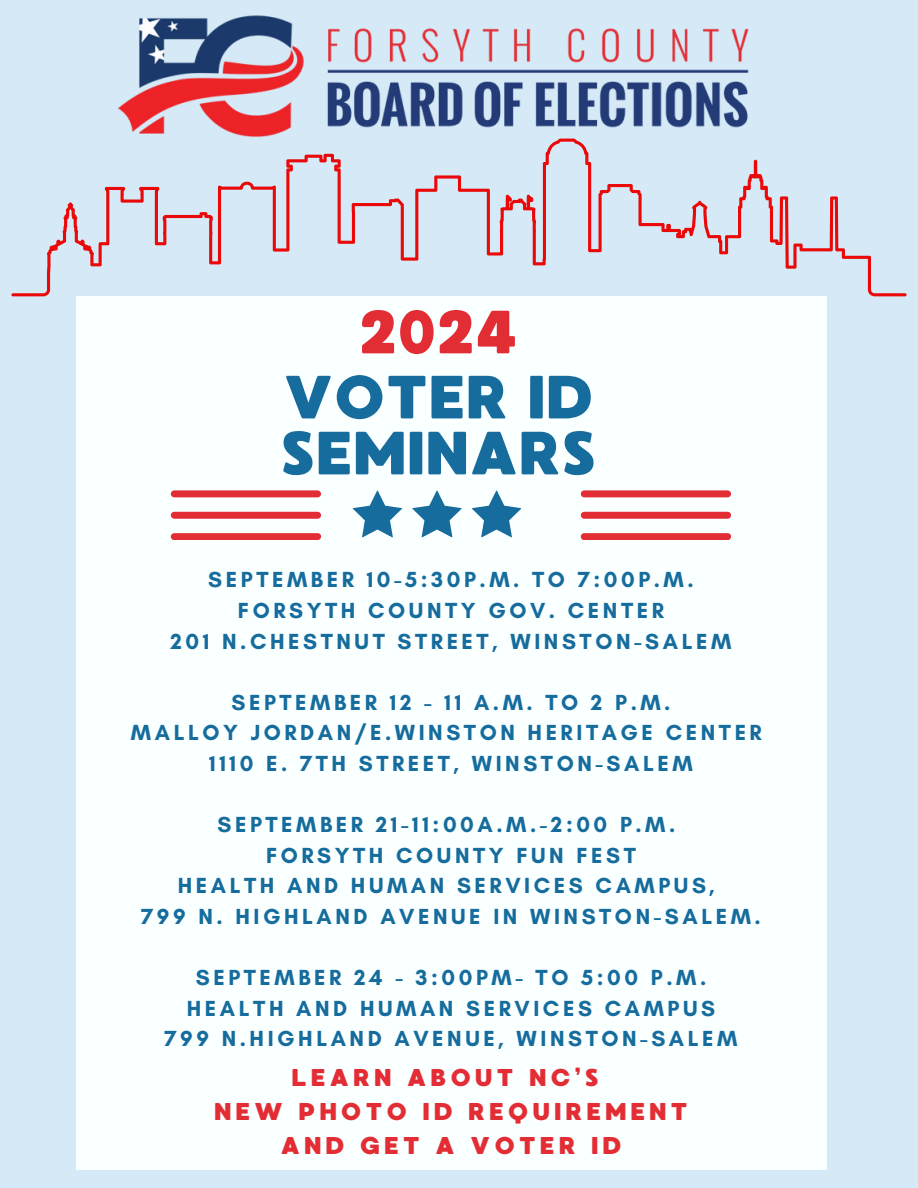
<style>
.page{position:relative;width:918px;height:1188px;background:#d5e9f6}
.page>*{position:absolute;margin:0;border:0;box-sizing:border-box;transform-origin:0 0}
.t1{font:60.9px/55.9px "MADE Waffle Soft";color:#156c9d}
.t2{font:60.9px "MADE Waffle Soft";color:#e32d35}
.t3{font:24.3px/33.8px "MADE Waffle Soft";letter-spacing:.16em;color:#e32d35;text-align:center}
.t4{font:700 22.2px "Glacial Indifference";letter-spacing:.16em;color:#156c9d}
</style>
<div class="page">
<img style="left:118px;top:15px;width:631px;height:124px">
<div style="left:76px;top:296px;width:750px;height:874px;background:#faffff"></div>
<svg style="left:11px;top:139px;width:896px;height:157px"></svg>
<div style="left:581px;top:490px;width:150px;height:7px;background:#e32d35;border-radius:3px"></div>
<div style="left:581px;top:512px;width:150px;height:7px;background:#e32d35;border-radius:3px"></div>
<div style="left:581px;top:533px;width:150px;height:7px;background:#e32d35;border-radius:4px"></div>
<div style="left:171px;top:490px;width:150px;height:7px;background:#e32d35;border-radius:3px"></div>
<div style="left:171px;top:512px;width:150px;height:7px;background:#e32d35;border-radius:3px"></div>
<div style="left:171px;top:533px;width:150px;height:7px;background:#e32d35;border-radius:4px"></div>
<svg style="left:353px;top:490px;width:49px;height:47px"></svg>
<svg style="left:412px;top:490px;width:50px;height:47px"></svg>
<svg style="left:472px;top:490px;width:49px;height:47px"></svg>
<p class="t2" style="left:359px;top:295px;width:160px">2024</p>
<h1 class="t1" style="left:280px;top:370px;width:318px">VOTER ID<br>SEMINARS</h1>
<h1 class="t4" style="left:208px;top:566px;width:487px">SEPTEMBER 10-5:30P.M. TO 7:00P.M.</h1>
<p class="t4" style="left:238px;top:597px;width:428px">FORSYTH COUNTY GOV. CENTER</p>
<p class="t4" style="left:171px;top:628px;width:562px">201 N.CHESTNUT STREET, WINSTON-SALEM</p>
<p class="t4" style="left:231px;top:689px;width:441px">SEPTEMBER 12 - 11 A.M. TO 2 P.M.</p>
<p class="t4" style="left:131px;top:719px;width:632px">MALLOY JORDAN/E.WINSTON HERITAGE CENTER</p>
<p class="t4" style="left:209px;top:750px;width:485px">1110 E. 7TH STREET, WINSTON-SALEM</p>
<p class="t4" style="left:217px;top:811px;width:459px">SEPTEMBER 21-11:00A.M.-2:00 P.M.</p>
<p class="t4" style="left:266px;top:842px;width:371px">FORSYTH COUNTY FUN FEST</p>
<p class="t4" style="left:178px;top:872px;width:539px">HEALTH AND HUMAN SERVICES CAMPUS,</p>
<p class="t4" style="left:141px;top:903px;width:621px">799 N. HIGHLAND AVENUE IN WINSTON-SALEM.</p>
<p class="t4" style="left:196px;top:964px;width:512px">SEPTEMBER 24 - 3:00PM- TO 5:00 P.M.</p>
<p class="t4" style="left:187px;top:994px;width:530px">HEALTH AND HUMAN SERVICES CAMPUS</p>
<p class="t4" style="left:164px;top:1025px;width:575px">799 N.HIGHLAND AVENUE, WINSTON-SALEM</p>
<p class="t3" style="left:292px;top:1061px;width:309px">LEARN ABOUT NC’S</p>
<p class="t3" style="left:214px;top:1095px;width:475px">NEW PHOTO ID REQUIREMENT<br>AND GET A VOTER ID</p>
</div>
